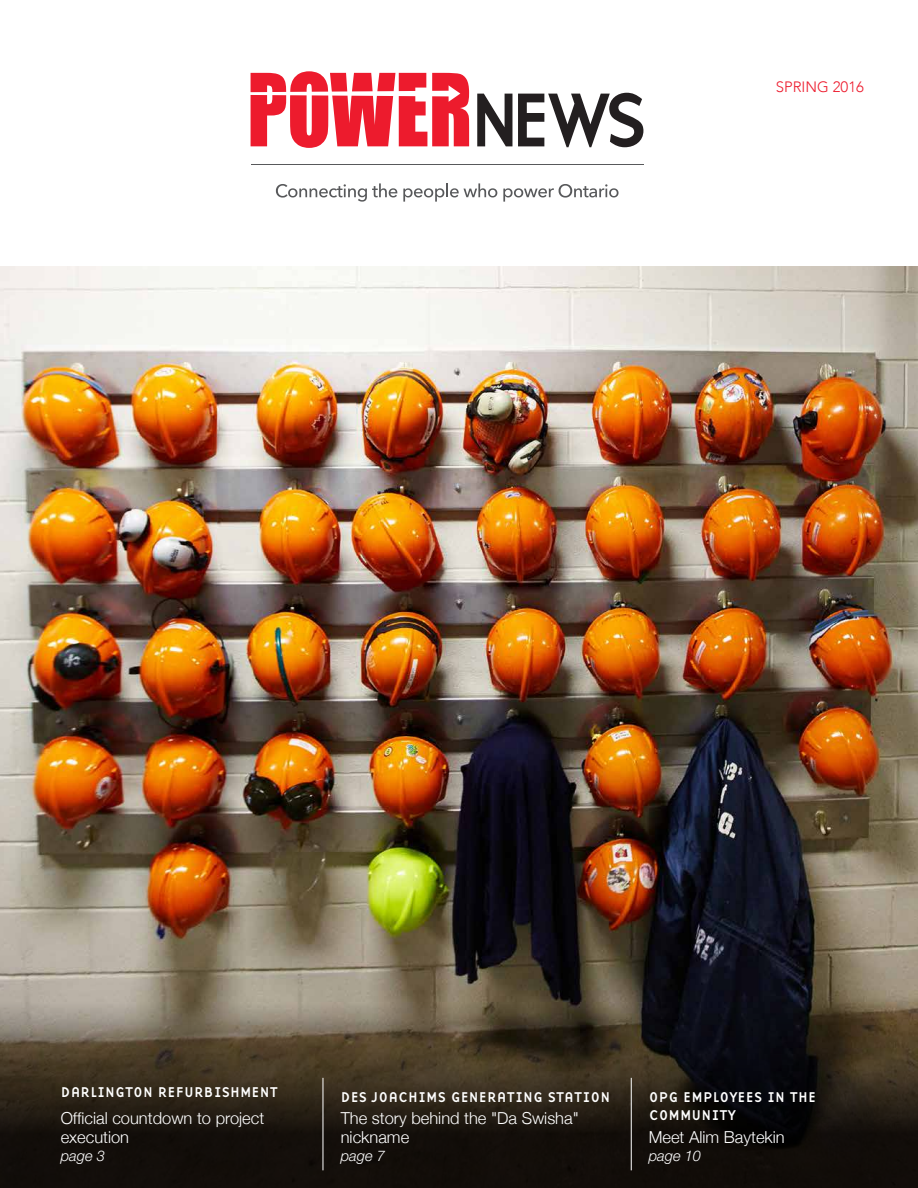
<style>
.page{position:relative;width:918px;height:1188px;background:#fff}
.page>*{position:absolute;margin:0;border:0;box-sizing:border-box;transform-origin:0 0}
.t1{font:300 16.5px/19.8px "Helvetica Neue";color:#fff}
.t2{font:300 15px "Avenir";color:#ed1b2d}
.t3{font:14.7px/17.7px "Base Nine";letter-spacing:.005em;color:#fff}
.t4{font:italic 300 14.7px "Helvetica Neue LT Std";color:#fff}
</style>
<div class="page">
<img style="left:0;top:267px;width:918px;height:139px">
<img style="left:0;top:406px;width:918px;height:782px">
<hr style="left:631px;top:1078px;width:1px;height:92px;background:#fff">
<svg style="left:251px;top:71px;width:218px;height:77px"></svg>
<svg style="left:477px;top:94px;width:35px;height:52px"></svg>
<svg style="left:518px;top:93px;width:125px;height:54px"></svg>
<svg style="left:276px;top:183px;width:121px;height:19px"></svg>
<svg style="left:403px;top:183px;width:94px;height:19px"></svg>
<svg style="left:503px;top:184px;width:116px;height:18px"></svg>
<hr style="left:251px;top:165px;width:392px;height:1px;background:#58595b">
<hr style="left:323px;top:1078px;width:1px;height:92px;background:#fff">
<p class="t2" style="left:776px;top:78px;width:90px">SPRING 2016</p>
<p class="t3" style="left:61px;top:1083px;width:219px">DARLINGTON REFURBISHMENT</p>
<p class="t3" style="left:341px;top:1088px;width:271px">DES JOACHIMS GENERATING STATION</p>
<p class="t1" style="left:61px;top:1107px;width:205px">Official countdown to project execution</p>
<p class="t4" style="left:61px;top:1147px;width:46px">page 3</p>
<p class="t1" style="left:341px;top:1107px;width:240px">The story behind the "Da Swisha" nickname</p>
<p class="t4" style="left:341px;top:1147px;width:46px">page 7</p>
<p class="t3" style="left:649px;top:1088px;width:169px">OPG EMPLOYEES IN THE<br>COMMUNITY</p>
<p class="t1" style="left:649px;top:1127px;width:137px">Meet Alim Baytekin</p>
<p class="t4" style="left:649px;top:1147px;width:54px">page 10</p>
</div>
